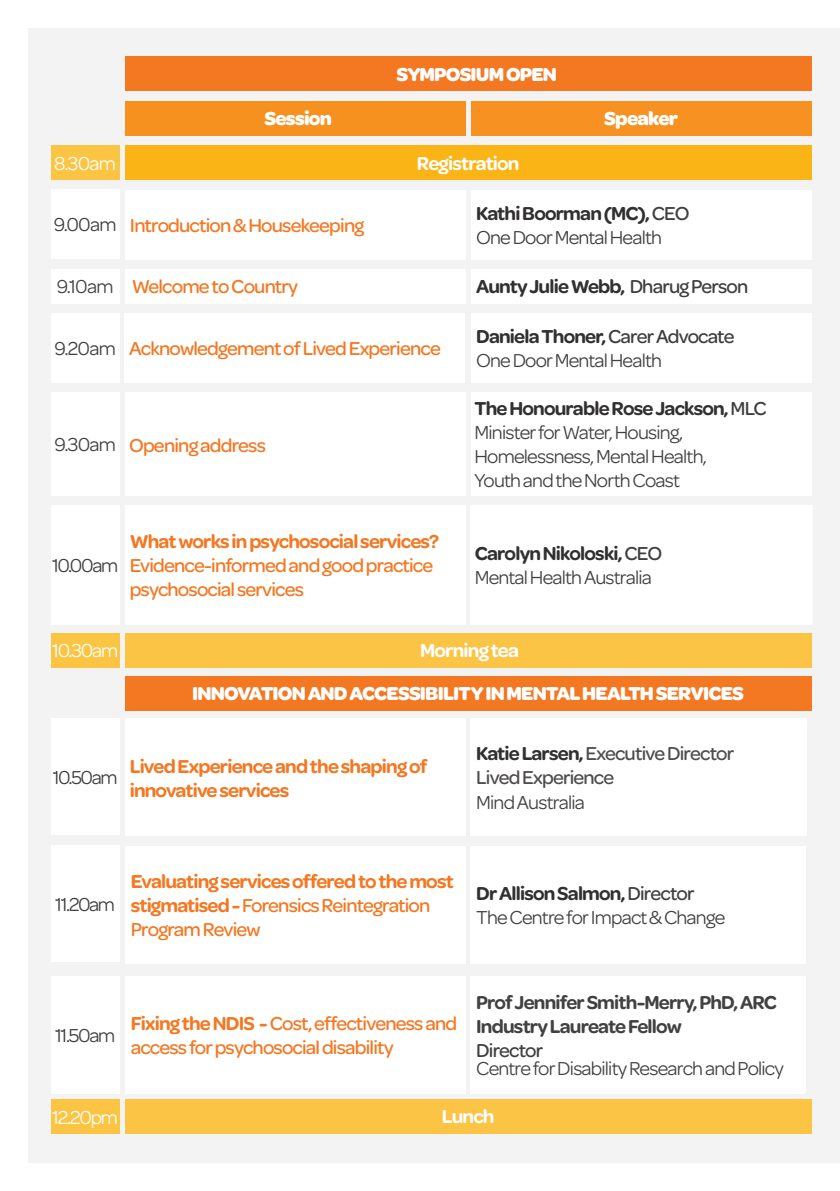
<style>
.page{position:relative;width:840px;height:1191px;background:#fff}
.page>*{position:absolute;margin:0;border:0;box-sizing:border-box;transform-origin:0 0}
.t1{font:500 20px/24px "Omnes";letter-spacing:-.04em;color:#f47722}
.t2{font:20px/18px "Omnes";letter-spacing:-.04em;color:#414142}
.t3{font:600 20px "Omnes";letter-spacing:-.04em;color:#312f30}
.t4{font:20px/24px "Omnes";letter-spacing:-.04em;color:#414042}
.t5{font:600 20px/24px "Omnes";letter-spacing:-.04em;color:#f47721}
.t6{font:600 20px/24px "Omnes";letter-spacing:-.04em;color:#f47722}
.t7{font:700 20px "Omnes";letter-spacing:-.04em;color:#fff}
.t8{font:500 20px/24px "Omnes";letter-spacing:-.04em;color:#f47721}
.t9{font:20px "Omnes";letter-spacing:-.045em;color:#3e3e3f}
.t10{font:600 20px/24px "Omnes";letter-spacing:-.04em;color:#414142}
.t11{font:500 20px/24px "Omnes";letter-spacing:-.04em;color:#4f4c4d}
.t12{font:600 20px "Omnes";letter-spacing:-.04em;color:#fff}
.t13{font:20px "Omnes";letter-spacing:-.06em;color:#fff}
.s1{font-weight:500;color:#3e3e3f}
.s2{font-weight:600;color:#312f30}
.s3{font-weight:500}
.s4{font-weight:500;color:#414142}
.s5{font-weight:600}
</style>
<div class="page">
<div style="left:28px;top:28px;width:811px;height:1134px;background:#f3f3f3"></div>
<div style="left:125px;top:57px;width:686px;height:34px;background:#f47721"></div>
<div style="left:125px;top:101px;width:340px;height:35px;background:#f69120"></div>
<div style="left:470px;top:101px;width:340px;height:35px;background:#f69122"></div>
<div style="left:125px;top:145px;width:686px;height:35px;background:#fbb416"></div>
<div style="left:125px;top:190px;width:340px;height:69px;background:#fff"></div>
<div style="left:470px;top:190px;width:340px;height:69px;background:#fff"></div>
<div style="left:125px;top:269px;width:340px;height:34px;background:#fff"></div>
<div style="left:471px;top:269px;width:340px;height:34px;background:#fff"></div>
<div style="left:124px;top:313px;width:340px;height:69px;background:#fff"></div>
<div style="left:125px;top:392px;width:340px;height:104px;background:#fff"></div>
<div style="left:470px;top:313px;width:340px;height:69px;background:#fff"></div>
<div style="left:470px;top:392px;width:340px;height:104px;background:#fff"></div>
<div style="left:125px;top:505px;width:340px;height:119px;background:#fff"></div>
<div style="left:470px;top:505px;width:342px;height:120px;background:#fff"></div>
<div style="left:125px;top:633px;width:685px;height:34px;background:#fbc445"></div>
<div style="left:125px;top:676px;width:686px;height:35px;background:#f47721"></div>
<div style="left:125px;top:1099px;width:686px;height:34px;background:#fbc445"></div>
<div style="left:51px;top:145px;width:68px;height:35px;background:#fbc443"></div>
<div style="left:51px;top:190px;width:68px;height:69px;background:#fff"></div>
<div style="left:51px;top:269px;width:68px;height:34px;background:#fff"></div>
<div style="left:51px;top:313px;width:68px;height:69px;background:#fff"></div>
<div style="left:51px;top:392px;width:68px;height:104px;background:#fff"></div>
<div style="left:51px;top:505px;width:68px;height:119px;background:#fff"></div>
<div style="left:51px;top:633px;width:68px;height:34px;background:#fbc443"></div>
<div style="left:51px;top:718px;width:68px;height:117px;background:#fff"></div>
<div style="left:51px;top:1099px;width:68px;height:34px;background:#fbc443"></div>
<div style="left:125px;top:718px;width:340px;height:118px;background:#fff"></div>
<div style="left:125px;top:845px;width:340px;height:118px;background:#fff"></div>
<div style="left:125px;top:975px;width:340px;height:118px;background:#fff"></div>
<div style="left:51px;top:845px;width:68px;height:117px;background:#fff"></div>
<div style="left:51px;top:975px;width:68px;height:118px;background:#fff"></div>
<div style="left:470px;top:718px;width:335px;height:118px;background:#fff"></div>
<div style="left:470px;top:845px;width:335px;height:118px;background:#fff"></div>
<div style="left:470px;top:975px;width:335px;height:118px;background:#fff"></div>
<p class="t13" style="left:54px;top:150px;width:63px">8.30am</p>
<p class="t9" style="left:54px;top:211px;width:64px">9.00am</p>
<p class="t7" style="left:396px;top:59px;width:162px">SYMPOSIUM OPEN</p>
<p class="t7" style="left:264px;top:104px;width:69px">Session</p>
<p class="t7" style="left:604px;top:104px;width:75px">Speaker</p>
<p class="t12" style="left:416px;top:149px;width:104px">Registration</p>
<p class="t1" style="left:130px;top:212px;width:235px">Introduction &amp; Housekeeping</p>
<p class="t3" style="left:476px;top:198px;width:215px">Kathi Boorman (MC), <span class="s1">CEO</span></p>
<p class="t9" style="left:476px;top:223px;width:187px">One Door Mental Health</p>
<p class="t4" style="left:57px;top:273px;width:58px">9.10am</p>
<p class="t1" style="left:132px;top:273px;width:168px">Welcome to Country</p>
<p class="t3" style="left:476px;top:272px;width:273px">Aunty Julie Webb, <span class="s1">Dharug Person</span></p>
<p class="t9" style="left:54px;top:334px;width:63px">9.20am</p>
<p class="t1" style="left:129px;top:335px;width:313px">Acknowledgement of Lived Experience</p>
<p class="t4" style="left:476px;top:323px;width:260px"><span class="s2">Daniela Thoner,</span><span class="s1">Carer Advocate<br></span>One Door Mental Health</p>
<p class="t9" style="left:54px;top:431px;width:63px">9.30am</p>
<p class="t1" style="left:129px;top:432px;width:138px">Opening address</p>
<p class="t3" style="left:474px;top:394px;width:293px">The Honourable Rose Jackson, <span class="s1">MLC</span></p>
<p class="t2" style="left:474px;top:422px;width:210px">Minister for Water, Housing,</p>
<p class="t2" style="left:474px;top:446px;width:234px">Homelessness, Mental Health,</p>
<p class="t2" style="left:474px;top:470px;width:207px">Youth and the North Coast</p>
<p class="t9" style="left:52px;top:552px;width:68px">10.00am</p>
<p class="t6" style="left:130px;top:528px;width:311px">What works in psychosocial services?</p>
<p class="t1" style="left:130px;top:552px;width:305px">Evidence-informed and good practice psychosocial services</p>
<p class="t3" style="left:474px;top:539px;width:189px">Carolyn Nikoloski,<span class="s1">CEO</span></p>
<p class="t2" style="left:474px;top:567px;width:179px">Mental Health Australia</p>
<p class="t13" style="left:52px;top:637px;width:68px">10.30am</p>
<p class="t12" style="left:420px;top:636px;width:100px">Morning tea</p>
<p class="t7" style="left:192px;top:679px;width:553px">INNOVATION AND ACCESSIBILITY IN MENTAL HEALTH SERVICES</p>
<p class="t9" style="left:53px;top:763px;width:66px">10.50am</p>
<p class="t6" style="left:130px;top:753px;width:299px">Lived Experience and the shaping of innovative services</p>
<p class="t11" style="left:476px;top:740px;width:259px"><span class="s2">Katie Larsen,</span>Executive Director<br>Lived Experience</p>
<p class="t4" style="left:476px;top:788px;width:110px">Mind Australia</p>
<p class="t9" style="left:55px;top:890px;width:61px">11.20am</p>
<p class="t5" style="left:131px;top:867px;width:324px">Evaluating services offered to the most stigmatised - <span class="s3">Forensics Reintegration<br>Program Review</span></p>
<p class="t3" style="left:476px;top:878px;width:220px">Dr Allison Salmon,<span class="s1">D</span><span class="s4">irecto</span><span class="s1">r</span></p>
<p class="t4" style="left:476px;top:903px;width:250px">The Centre for Impact &amp; Change</p>
<p class="t9" style="left:55px;top:1021px;width:62px">11.50am</p>
<p class="t13" style="left:52px;top:1103px;width:67px">12.20pm</p>
<p class="t8" style="left:131px;top:1009px;width:328px"><span class="s5">Fixing the NDIS -</span> Cost, effectiveness and access for psychosocial disability</p>
<p class="t10" style="left:476px;top:988px;width:302px">Prof Jennifer Smith-Merry, PhD, ARC<br>Industry Laureate Fellow</p>
<p class="t2" style="left:476px;top:1039px;width:309px"><span class="s1">D</span><span class="s3">irecto</span><span class="s1">r<br></span>Centre for Disability Research and Policy</p>
<p class="t12" style="left:441px;top:1102px;width:54px">Lunch</p>
</div>
